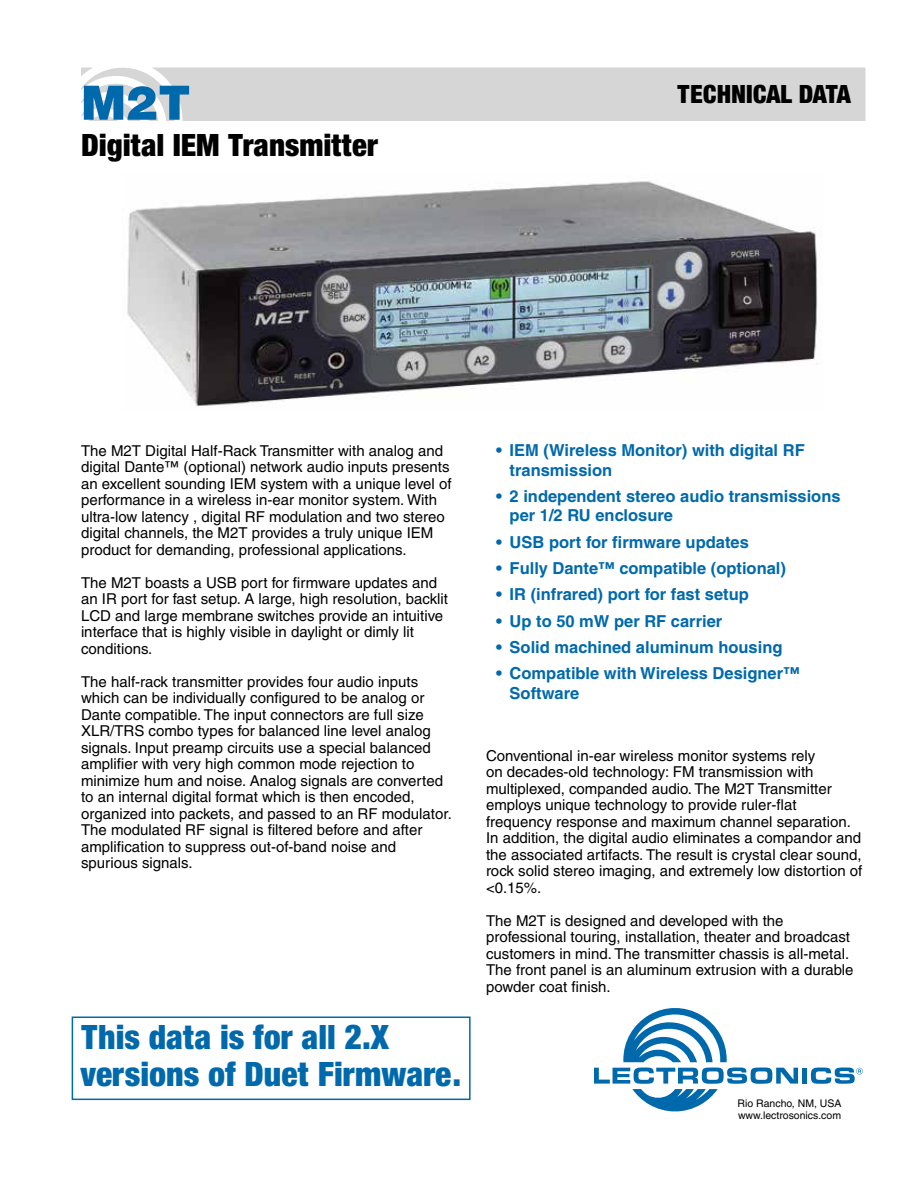
<style>
.page{position:relative;width:918px;height:1188px;background:#fff}
.page>*{position:absolute;margin:0;border:0;box-sizing:border-box;transform-origin:0 0}
.t1{font:900 51px "Sans";color:#0069ac}
.t2{font:900 condensed 36px/37.5px "Sans";color:#0069ac}
.t3{font:900 condensed 33px "Sans";color:#000}
.t4{font:900 condensed 27px "Sans";color:#000}
.t5{font:700 16.5px/19.5px "Helvetica";color:#0069ac}
.t6{font:15px/16.5px "Helvetica";color:#000}
.t7{font:10.5px/12.1px "Helvetica";color:#000}
</style>
<div class="page">
<div style="left:81px;top:68px;width:785px;height:53px;background:#d6d6d7"></div>
<svg style="left:594px;top:1008px;width:204px;height:103px"></svg>
<div style="left:802px;top:1068px;width:5px;height:16px;background:#0069ac"></div>
<svg style="left:811px;top:1068px;width:52px;height:16px"></svg>
<img style="left:127px;top:181px;width:691px;height:226px">
<div style="left:72px;top:1017px;width:399px;height:83px;border:2px solid #0069ac"></div>
<h1 class="t1" style="left:81px;top:72px;width:112px">M2T</h1>
<h3 class="t3" style="left:81px;top:125px;width:298px">Digital IEM Transmitter</h3>
<h3 class="t4" style="left:677px;top:77px;width:176px">TECHNICAL DATA</h3>
<p class="t6" style="left:81px;top:442px;width:372px">The M2T Digital Half-Rack Transmitter with analog and digital Dante™ (optional) network audio inputs presents an excellent sounding IEM system with a unique level of performance in a wireless in-ear monitor system. With ultra-low latency , digital RF modulation and two stereo digital channels, the M2T provides a truly unique IEM product for demanding, professional applications.</p>
<p class="t6" style="left:81px;top:574px;width:369px">The M2T boasts a USB port for firmware updates and an IR port for fast setup. A large, high resolution, backlit LCD and large membrane switches provide an intuitive interface that is highly visible in daylight or dimly lit conditions.</p>
<p class="t6" style="left:81px;top:673px;width:372px">The half-rack transmitter provides four audio inputs which can be individually configured to be analog or Dante compatible. The input connectors are full size XLR/TRS combo types for balanced line level analog signals. Input preamp circuits use a special balanced amplifier with very high common mode rejection to minimize hum and noise. Analog signals are converted to an internal digital format which is then encoded, organized into packets, and passed to an RF modulator.<br>The modulated RF signal is filtered before and after amplification to suppress out-of-band noise and spurious signals.</p>
<h2 class="t2" style="left:80px;top:1017px;width:382px">This data is for all 2.X versions of Duet Firmware.</h2>
<p class="t5" style="left:510px;top:440px;width:297px;text-indent:-13px">• IEM (Wireless Monitor) with digital RF transmission</p>
<p class="t5" style="left:510px;top:486px;width:333px;text-indent:-13px">• 2 independent stereo audio transmissions per 1/2 RU enclosure</p>
<p class="t5" style="left:496px;top:532px;width:254px">• USB port for firmware updates</p>
<p class="t5" style="left:496px;top:558px;width:291px">• Fully Dante™ compatible (optional)</p>
<p class="t5" style="left:496px;top:585px;width:254px">• IR (infrared) port for fast setup</p>
<p class="t5" style="left:496px;top:611px;width:228px">• Up to 50 mW per RF carrier</p>
<p class="t5" style="left:496px;top:637px;width:288px">• Solid machined aluminum housing</p>
<p class="t5" style="left:510px;top:664px;width:292px;text-indent:-13px">• Compatible with Wireless Designer™<br>Software</p>
<p class="t6" style="left:486px;top:747px;width:378px">Conventional in-ear wireless monitor systems rely<br>on decades-old technology: FM transmission with multiplexed, companded audio. The M2T Transmitter employs unique technology to provide ruler-flat frequency response and maximum channel separation.<br>In addition, the digital audio eliminates a compandor and the associated artifacts. The result is crystal clear sound, rock solid stereo imaging, and extremely low distortion of &lt;0.15%.</p>
<p class="t6" style="left:486px;top:912px;width:369px">The M2T is designed and developed with the professional touring, installation, theater and broadcast customers in mind. The transmitter chassis is all-metal.<br>The front panel is an aluminum extrusion with a durable powder coat finish.</p>
<p class="t7" style="left:738px;top:1097px;width:106px">Rio Rancho, NM, USA www.lectrosonics.com</p>
</div>
